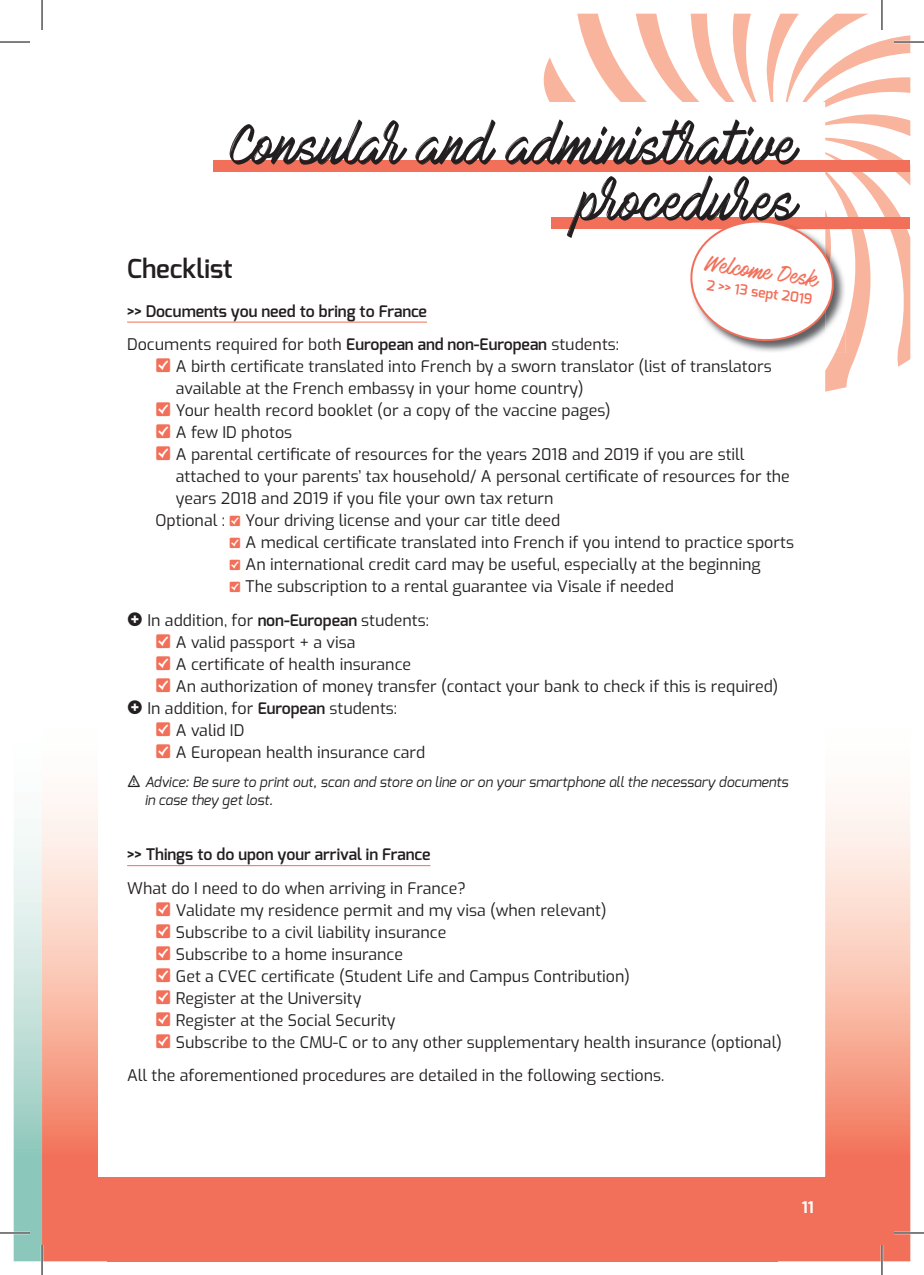
<style>
.page{position:relative;width:924px;height:1275px;background:#fff}
.page>*{position:absolute;margin:0;border:0;box-sizing:border-box;transform-origin:0 0}
.t1{font:50px/56px "Mark My Words";color:#231f20;text-align:right}
.t2{font:600 26px "Exo";color:#231f20}
.t3{font:20px "Mark My Words";color:#f26f59}
.t4{font:16px/22px "Exo";color:#231f20}
.t5{font:600 16px/33.4px "Exo";color:#231f20}
.t6{font:700 16px "Exo";color:#fff}
.t7{font:italic 14px/18px "Exo";color:#231f20}
.t8{font:600 14px "Exo";color:#f26f59}
.s1{font-weight:400}
.s2{font-weight:600}
</style>
<div class="page">
<svg style="left:766px;top:14px;width:143px;height:93px"></svg>
<svg style="left:543px;top:14px;width:213px;height:88px"></svg>
<img style="left:777px;top:800px;width:132px;height:461px">
<img style="left:14px;top:800px;width:94px;height:461px">
<div style="left:108px;top:1177px;width:669px;height:84px;background:#f27059"></div>
<div style="left:99px;top:102px;width:725px;height:1074px;background:#fff"></div>
<div style="left:213px;top:160px;width:696px;height:12px;background:#f26f59"></div>
<div style="left:551px;top:218px;width:358px;height:11px;background:#f26f59"></div>
<svg style="left:684px;top:114px;width:225px;height:278px"></svg>
<hr style="left:127px;top:321px;width:300px;height:1px;background:#f26f59">
<hr style="left:127px;top:865px;width:303px;height:1px;background:#f26f59">
<hr style="left:893px;top:41px;width:30px;height:2px;background:#fff">
<hr style="left:0;top:1231px;width:30px;height:3px;background:#fff">
<hr style="left:893px;top:1231px;width:30px;height:3px;background:#fff">
<hr style="left:41px;top:1245px;width:2px;height:30px;background:#fff">
<hr style="left:880px;top:0;width:2px;height:30px;background:#fff">
<hr style="left:880px;top:1245px;width:2px;height:30px;background:#fff">
<hr style="left:0;top:42px;width:30px;height:1px;background:#000">
<hr style="left:893px;top:42px;width:30px;height:1px;background:#000">
<hr style="left:0;top:1232px;width:30px;height:1px;background:#000">
<hr style="left:893px;top:1232px;width:30px;height:1px;background:#000">
<hr style="left:42px;top:0;width:1px;height:30px;background:#000">
<hr style="left:42px;top:1245px;width:1px;height:30px;background:#000">
<hr style="left:881px;top:0;width:1px;height:30px;background:#000">
<hr style="left:881px;top:1245px;width:1px;height:30px;background:#000">
<h1 class="t1" style="left:229px;top:119px;width:568px">Consular and administrative procedures</h1>
<p class="t3" style="left:707px;top:253px;width:114px;rotate:8deg">Welcome Desk</p>
<h2 class="t2" style="left:127px;top:252px;width:107px">Checklist</h2>
<p class="t5" style="left:127px;top:294px;width:493px">&gt;&gt; Documents you need to bring to France<br><span class="s1">Documents required for both</span> European and non-European <span class="s1">students:</span></p>
<p class="t4" style="left:176px;top:355px;width:597px">A birth certificate translated into French by a sworn translator (list of translators</p>
<p class="t4" style="left:176px;top:377px;width:409px">available at the French embassy in your home country)</p>
<p class="t4" style="left:176px;top:399px;width:436px">Your health record booklet (or a copy of the vaccine pages)</p>
<p class="t4" style="left:176px;top:421px;width:118px">A few ID photos</p>
<p class="t4" style="left:176px;top:443px;width:570px">A parental certificate of resources for the years 2018 and 2019 if you are still</p>
<p class="t4" style="left:176px;top:465px;width:615px">attached to your parents’ tax household/ A personal certificate of resources for the</p>
<p class="t4" style="left:176px;top:487px;width:379px">years 2018 and 2019 if you file your own tax return</p>
<p class="t4" style="left:155px;top:509px;width:71px">Optional :</p>
<p class="t4" style="left:245px;top:509px;width:549px">Your driving license and your car title deed<br>A medical certificate translated into French if you intend to practice sports An international credit card may be useful, especially at the beginning<br>The subscription to a rental guarantee via Visale if needed</p>
<p class="t4" style="left:147px;top:608px;width:283px">In addition, for <span class="s2">non-European</span> students:</p>
<p class="t4" style="left:176px;top:630px;width:181px">A valid passport + a visa</p>
<p class="t4" style="left:176px;top:652px;width:237px">A certificate of health insurance</p>
<p class="t4" style="left:176px;top:674px;width:604px">An authorization of money transfer (contact your bank to check if this is required)</p>
<p class="t4" style="left:147px;top:696px;width:251px">In addition, for <span class="s2">European</span> students:</p>
<p class="t4" style="left:176px;top:718px;width:70px">A valid ID</p>
<p class="t4" style="left:176px;top:740px;width:251px">A European health insurance card</p>
<p class="t7" style="left:145px;top:773px;width:645px">Advice: Be sure to print out, scan and store on line or on your smartphone all the necessary documents in case they get lost.</p>
<p class="t5" style="left:127px;top:838px;width:304px">&gt;&gt; Things to do upon your arrival in France</p>
<p class="t4" style="left:176px;top:876px;width:607px;text-indent:-49px">What do I need to do when arriving in France?<br>Validate my residence permit and my visa (when relevant)<br>Subscribe to a civil liability insurance<br>Subscribe to a home insurance<br>Get a CVEC certificate (Student Life and Campus Contribution)<br>Register at the University<br>Register at the Social Security<br>Subscribe to the CMU-C or to any other supplementary health insurance (optional)</p>
<p class="t4" style="left:127px;top:1063px;width:538px">All the aforementioned procedures are detailed in the following sections.</p>
<p class="t8" style="left:707px;top:276px;width:108px;rotate:8deg">2 &gt;&gt; 13 sept 2019</p>
<p class="t6" style="left:801px;top:1196px;width:13px">11</p>
</div>
